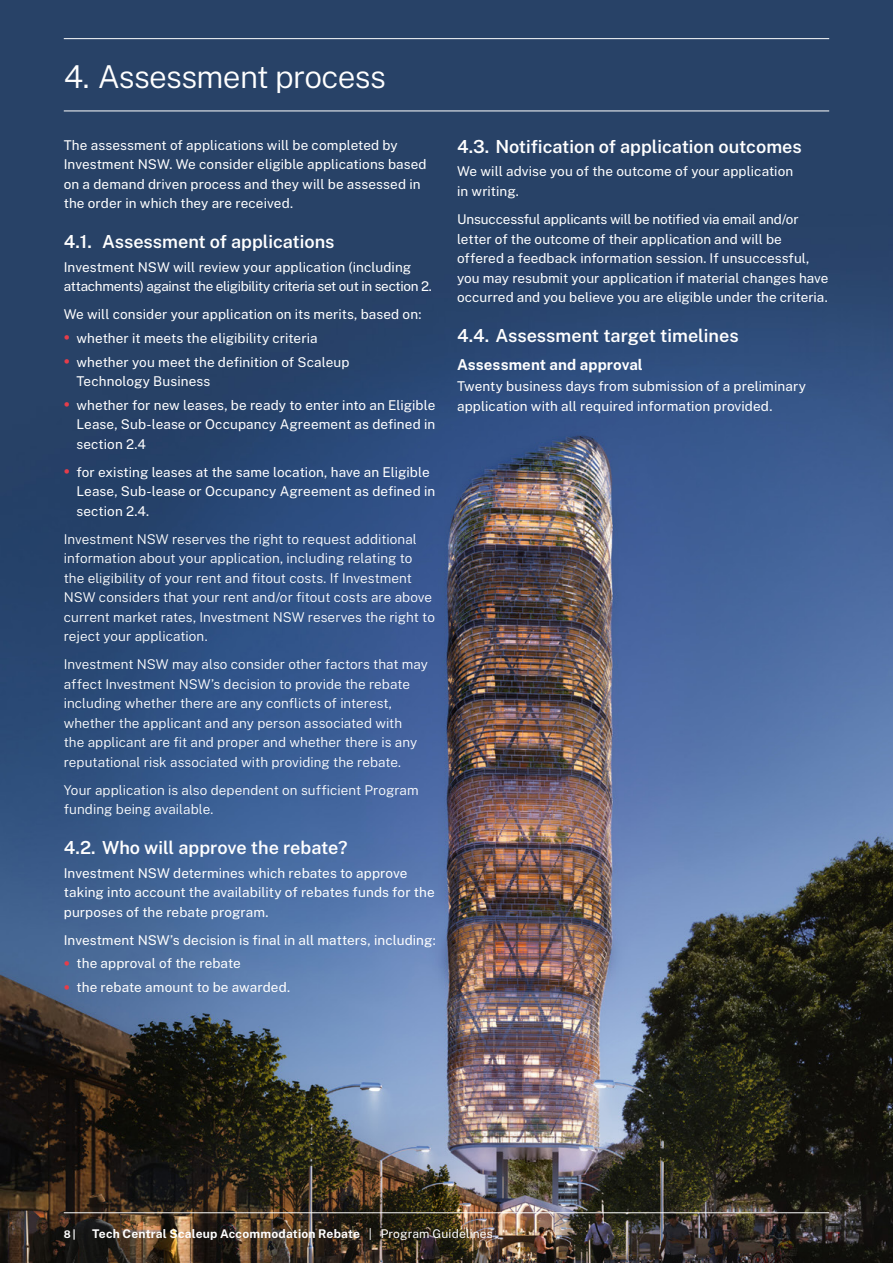
<style>
.page{position:relative;width:893px;height:1263px;background:#fff}
.page>*{position:absolute;margin:0;border:0;box-sizing:border-box;transform-origin:0 0}
.t1{font:300 31.5px "Public Sans";letter-spacing:-.02em;color:#fff}
.t2{font:600 18px "Public Sans";color:#fff}
.H4_white{font:700 15px "Public Sans";letter-spacing:.01em;color:#fff}
.Body_reversed{font:13.5px/19.5px "Public Sans";letter-spacing:.005em;color:#fff}
.Body{font:300 13.5px/19.5px "Public Sans";letter-spacing:.005em;color:#fff}
.Bullet_L1_white_last{font:13.5px/19.5px "Public Sans";letter-spacing:.01em;color:#fff;text-align:justify}
.Bullet_L1_white{font:13.5px/19.5px "Public Sans";letter-spacing:.01em;color:#fff}
.Body_reversed-2{font:13.5px/19.5px "Public Sans";letter-spacing:-.015em;color:#fff}
.Body_reversed_above{font:13.5px "Public Sans";letter-spacing:.005em;color:#fff}
.t3{font:700 12px "Public Sans";letter-spacing:.015em;color:#fff}
.t4{font:700 10.5px "Public Sans";color:#fff}
.s1{font-weight:700;font-size:18px;color:#e53d4a}
.s2{font-weight:400}
</style>
<div class="page">
<img style="left:0;top:0;width:893px;height:1263px">
<hr style="left:64px;top:111px;width:765px;height:1px;background:#fff">
<hr style="left:64px;top:38px;width:765px;height:1px;background:#fff">
<hr style="left:64px;top:1212px;width:765px;height:1px;background:#fff">
<p class="t1" style="left:64px;top:53px;width:324px">4. Assessment process</p>
<p class="Body_reversed" style="left:64px;top:134px;width:364px">The assessment of applications will be completed by Investment NSW. We consider eligible applications based on a demand driven process and they will be assessed in the order in which they are received.</p>
<p class="t2" style="left:64px;top:228px;width:272px">4.1. Assessment of applications</p>
<p class="Body_reversed-2" style="left:64px;top:256px;width:370px">Investment NSW will review your application (including attachments) against the eligibility criteria set out in section 2.</p>
<p class="Body_reversed" style="left:64px;top:303px;width:359px">We will consider your application on its merits, based on:</p>
<p class="Bullet_L1_white" style="left:64px;top:327px;width:255px"><span class="s1">•</span> whether it meets the eligibility criteria</p>
<p class="Bullet_L1_white" style="left:77px;top:351px;width:274px;text-indent:-13px"><span class="s1">•</span> whether you meet the definition of Scaleup<br>Technology Business</p>
<p class="Bullet_L1_white_last" style="left:77px;top:394px;width:360px;text-indent:-13px"><span class="s1">•</span> whether for new leases, be ready to enter into an Eligible Lease, Sub-lease or Occupancy Agreement as defined in section 2.4</p>
<p class="Bullet_L1_white_last" style="left:77px;top:461px;width:360px;text-align:left;text-indent:-13px"><span class="s1">•</span> for existing leases at the same location, have an Eligible<br>Lease, Sub-lease or Occupancy Agreement as defined in section 2.4.</p>
<p class="Body" style="left:64px;top:528px;width:373px">Investment NSW reserves the right to request additional information about your application, including relating to the eligibility of your rent and fitout costs. If Investment NSW considers that your rent and/or fitout costs are above current market rates, Investment NSW reserves the right to reject your application.</p>
<p class="Body" style="left:64px;top:654px;width:366px">Investment NSW may also consider other factors that may affect Investment NSW’s decision to provide the rebate including whether there are any conflicts of interest, whether the applicant and any person associated with<br>the applicant are fit and proper and whether there is any reputational risk associated with providing the rebate.</p>
<p class="Body" style="left:64px;top:779px;width:356px">Your application is also dependent on sufficient Program funding being available.</p>
<p class="t2" style="left:64px;top:834px;width:285px">4.2. Who will approve the rebate?</p>
<p class="Body_reversed" style="left:64px;top:862px;width:372px">Investment NSW determines which rebates to approve taking into account the availability of rebates funds for the purposes of the rebate program.</p>
<p class="Body_reversed_above" style="left:64px;top:930px;width:374px">Investment NSW’s decision is final in all matters, including:</p>
<p class="Bullet_L1_white" style="left:64px;top:953px;width:178px"><span class="s1">•</span> the approval of the rebate</p>
<p class="Bullet_L1_white" style="left:64px;top:976px;width:228px"><span class="s1">•</span> the rebate amount to be awarded.</p>
<p class="t2" style="left:457px;top:133px;width:346px">4.3. Notification of application outcomes</p>
<p class="Body_reversed" style="left:457px;top:161px;width:338px">We will advise you of the outcome of your application in writing.</p>
<p class="Body_reversed" style="left:457px;top:208px;width:373px">Unsuccessful applicants will be notified via email and/or letter of the outcome of their application and will be offered a feedback information session. If unsuccessful, you may resubmit your application if material changes have occurred and you believe you are eligible under the criteria.</p>
<p class="t2" style="left:457px;top:321px;width:283px">4.4. Assessment target timelines</p>
<p class="H4_white" style="left:457px;top:353px;width:187px">Assessment and approval</p>
<p class="Body_reversed" style="left:457px;top:376px;width:350px">Twenty business days from submission of a preliminary application with all required information provided.</p>
<p class="t4" style="left:64px;top:1226px;width:14px">8|</p>
<p class="t3" style="left:92px;top:1225px;width:402px">Tech Central Scaleup Accommodation Rebate <span class="s2">| Program Guidelines</span></p>
</div>
